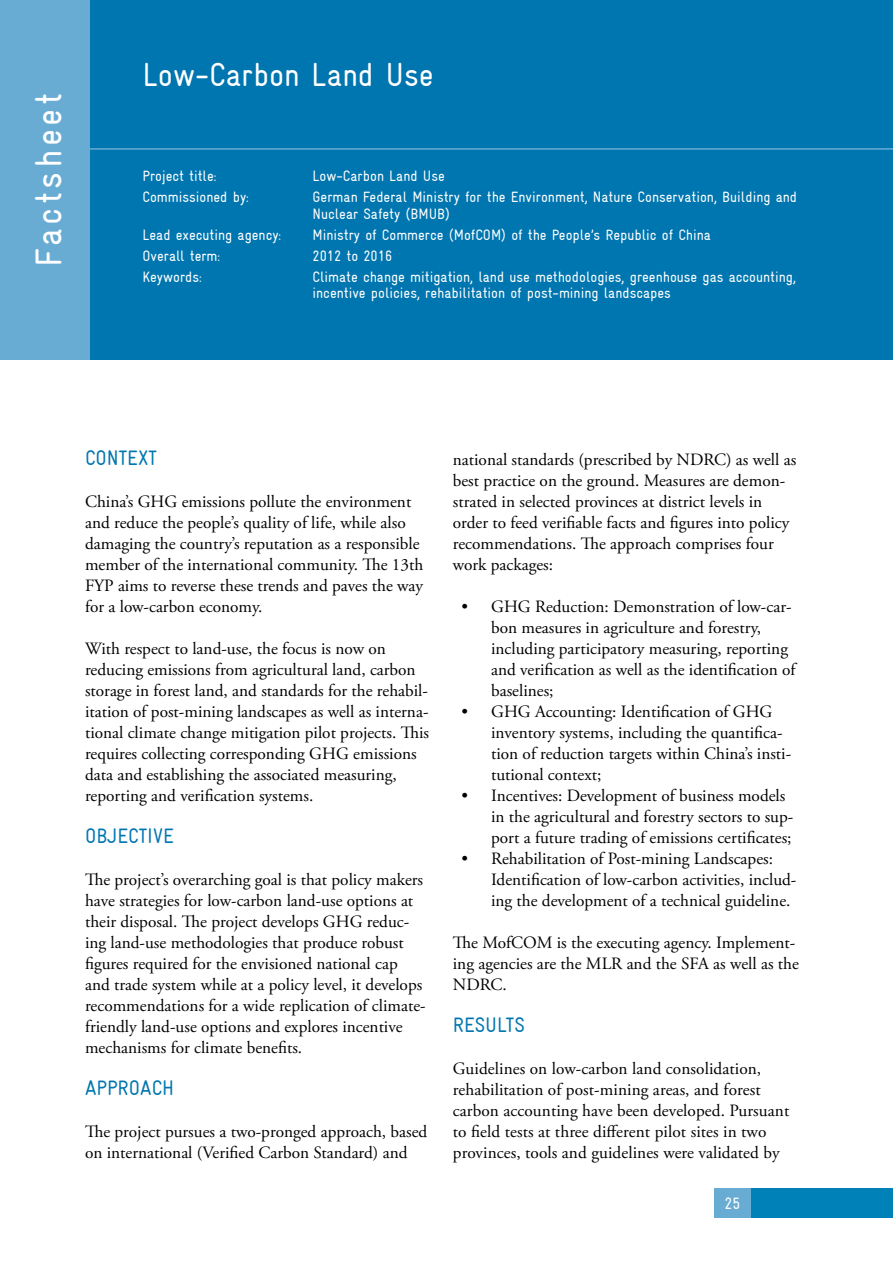
<style>
.page{position:relative;width:893px;height:1263px;background:#fff}
.page>*{position:absolute;margin:0;border:0;box-sizing:border-box;transform-origin:0 0}
.t1{font:37.5px "Gravur Condensed";letter-spacing:.1em;color:#fff}
.t2{font:33px "Gravur Condensed";color:#fff}
.t3{font:21px "Gravur Condensed";color:#0076b0}
.t4{font:17.25px/21px "Adobe Garamond Pro";color:#000}
.t5{font:16.5px "Gravur Condensed";color:#fff}
.t6{font:15px/21px "Gravur Condensed";color:#fff}
</style>
<div class="page">
<div style="left:714px;top:1188px;width:179px;height:30px;background:#0082b9"></div>
<div style="left:714px;top:1188px;width:36px;height:30px;background:#69acd3"></div>
<div style="left:0;top:0;width:893px;height:360px;background:#0076b0"></div>
<div style="left:0;top:0;width:89px;height:360px;background:#69acd3"></div>
<hr style="left:89px;top:148px;width:804px;height:2px;background:#69acd3">
<h1 class="t1" style="left:28px;top:267px;width:175px;rotate:-90deg">Factsheet</h1>
<h2 class="t2" style="left:142px;top:56px;width:293px">Low-Carbon Land Use</h2>
<p class="t6" style="left:142px;top:165px;width:108px">Project title:<br>Commissioned by:</p>
<p class="t6" style="left:142px;top:224px;width:140px">Lead executing agency:<br>Overall term:<br>Keywords:</p>
<p class="t6" style="left:313px;top:165px;width:486px">Low-Carbon Land Use<br>German Federal Ministry for the Environment, Nature Conservation, Building and</p>
<p class="t6" style="left:313px;top:203px;width:485px">Nuclear Safety (BMUB)<br>Ministry of Commerce (MofCOM) of the People’s Republic of China<br>2012 to 2016<br>Climate change mitigation, land use methodologies, greenhouse gas accounting,</p>
<p class="t6" style="left:313px;top:282px;width:360px">incentive policies, rehabilitation of post-mining landscapes</p>
<p class="t3" style="left:85px;top:446px;width:73px">CONTEXT</p>
<p class="t4" style="left:85px;top:491px;width:340px">China’s GHG emissions pollute the environment and reduce the people’s quality of life, while also damaging the country’s reputation as a responsible member of the international community. The 13th FYP aims to reverse these trends and paves the way for a low-carbon economy.</p>
<p class="t4" style="left:85px;top:638px;width:345px">With respect to land-use, the focus is now on reducing emissions from agricultural land, carbon storage in forest land, and standards for the rehabil&shy;itation of post-mining landscapes as well as interna&shy;tional climate change mitigation pilot projects. This requires collecting corresponding GHG emissions data and establishing the associated measuring, reporting and verification systems.</p>
<p class="t3" style="left:85px;top:824px;width:90px">OBJECTIVE</p>
<p class="t4" style="left:85px;top:869px;width:342px">The project’s overarching goal is that policy makers have strategies for low-carbon land-use options at their disposal. The project develops GHG reduc&shy;ing land-use methodologies that produce robust figures required for the envisioned national cap and trade system while at a policy level, it develops recommendations for a wide replication of climate&shy;friendly land-use options and explores incentive mechanisms for climate benefits.</p>
<p class="t3" style="left:85px;top:1076px;width:91px">APPROACH</p>
<p class="t4" style="left:85px;top:1121px;width:344px">The project pursues a two-pronged approach, based on international (Verified Carbon Standard) and</p>
<p class="t4" style="left:453px;top:449px;width:345px">national standards (prescribed by NDRC) as well as best practice on the ground. Measures are demon&shy;strated in selected provinces at district levels in order to feed verifiable facts and figures into policy recommendations. The approach comprises four work packages:</p>
<p class="t4" style="left:491px;top:596px;width:306px;text-indent:-30px">• GHG Reduction: Demonstration of low-car&shy;bon measures in agriculture and forestry, including participatory measuring, reporting and verification as well as the identification of baselines;</p>
<p class="t4" style="left:491px;top:701px;width:302px;text-indent:-30px">• GHG Accounting: Identification of GHG inventory systems, including the quantifica&shy;tion of reduction targets within China’s insti&shy;tutional context;</p>
<p class="t4" style="left:491px;top:785px;width:304px;text-indent:-30px">• Incentives: Development of business models in the agricultural and forestry sectors to sup&shy;port a future trading of emissions certificates;</p>
<p class="t4" style="left:491px;top:848px;width:307px;text-indent:-30px">• Rehabilitation of Post-mining Landscapes:<br>Identification of low-carbon activities, includ&shy;ing the development of a technical guideline.</p>
<p class="t4" style="left:453px;top:932px;width:348px">The MofCOM is the executing agency. Implement&shy;ing agencies are the MLR and the SFA as well as the<br>NDRC.</p>
<p class="t3" style="left:453px;top:1013px;width:73px">RESULTS</p>
<p class="t4" style="left:453px;top:1058px;width:338px">Guidelines on low-carbon land consolidation, rehabilitation of post-mining areas, and forest carbon accounting have been developed. Pursuant to field tests at three different pilot sites in two provinces, tools and guidelines were validated by</p>
<p class="t5" style="left:724px;top:1194px;width:17px">25</p>
</div>
